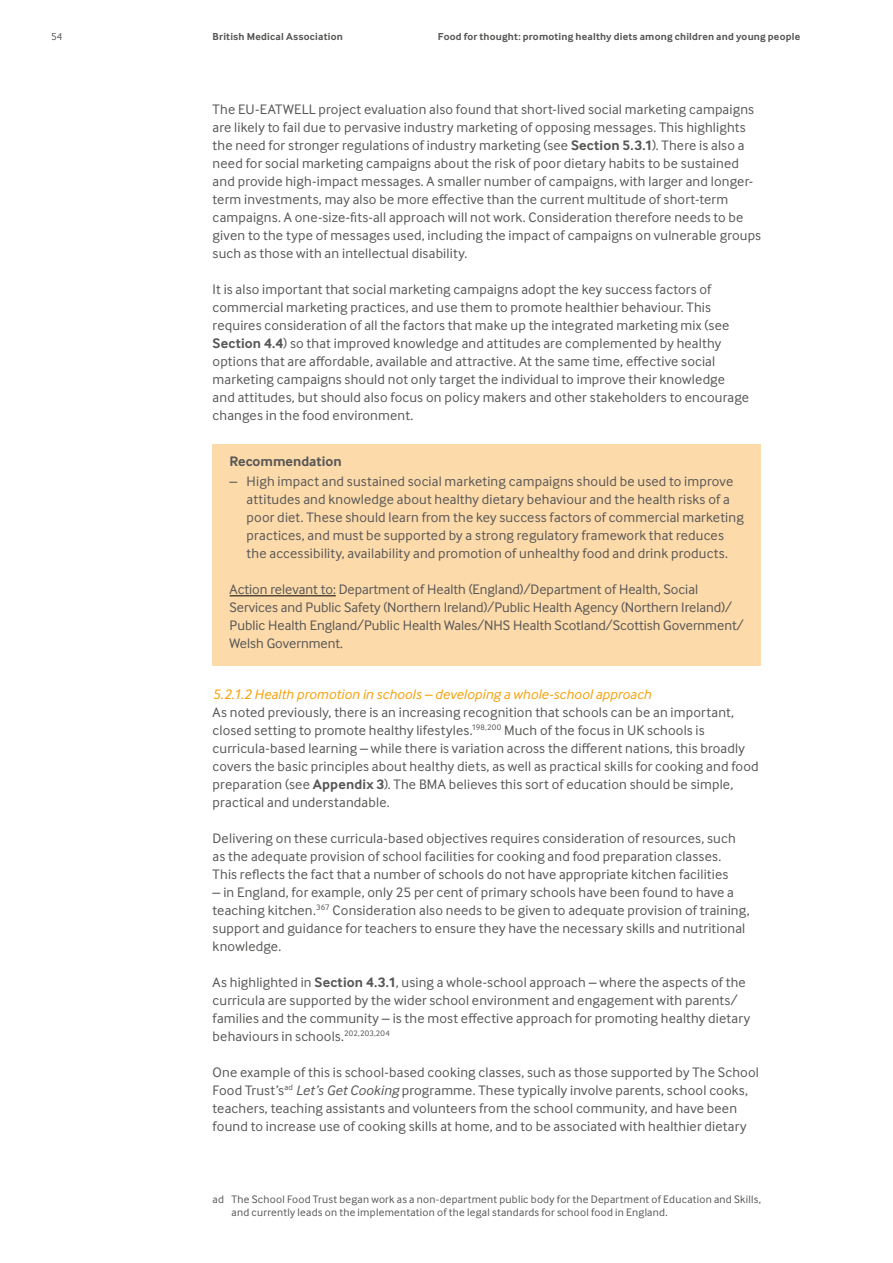
<style>
.page{position:relative;width:893px;height:1263px;background:#fff}
.page>*{position:absolute;margin:0;border:0;box-sizing:border-box;transform-origin:0 0}
.t1{font:14.25px/18px "Inter Face";letter-spacing:.01em;color:#575756}
.t2{font:italic 14.25px "Inter Face";letter-spacing:.01em;color:#f69f07}
.t3{font:700 14.25px "Inter Face";color:#575756}
.t4{font:11.25px/13.5px "Inter Face";letter-spacing:.02em;color:#575756}
.t5{font:700 10.5px "Inter Face";letter-spacing:.02em;color:#575756}
.t6{font:10.5px "Inter Face";color:#575756}
.s1{font-weight:700}
.s2{font-style:italic}
</style>
<div class="page">
<div style="left:213px;top:444px;width:548px;height:221px;background:#fddaaa"></div>
<hr style="left:230px;top:595px;width:106px;height:1px;background:#000">
<p class="t6" style="left:51px;top:31px;width:13px">54</p>
<p class="t5" style="left:213px;top:30px;width:132px">British Medical Association</p>
<p class="t5" style="left:438px;top:30px;width:364px">Food for thought: promoting healthy diets among children and young people</p>
<p class="t1" style="left:213px;top:100px;width:550px">The EU-EATWELL project evaluation also found that short-lived social marketing campaigns are likely to fail due to pervasive industry marketing of opposing messages. This highlights the need for stronger regulations of industry marketing (see <span class="s1">Section 5.3.1</span>). There is also a need for social marketing campaigns about the risk of poor dietary habits to be sustained and provide high-impact messages. A smaller number of campaigns, with larger and longer&shy;term investments, may also be more effective than the current multitude of short-term campaigns. A one-size-fits-all approach will not work. Consideration therefore needs to be given to the type of messages used, including the impact of campaigns on vulnerable groups such as those with an intellectual disability.</p>
<p class="t1" style="left:213px;top:280px;width:538px">It is also important that social marketing campaigns adopt the key success factors of commercial marketing practices, and use them to promote healthier behaviour. This requires consideration of all the factors that make up the integrated marketing mix (see <span class="s1">Section 4.4</span>) so that improved knowledge and attitudes are complemented by healthy options that are affordable, available and attractive. At the same time, effective social marketing campaigns should not only target the individual to improve their knowledge and attitudes, but should also focus on policy makers and other stakeholders to encourage changes in the food environment.</p>
<p class="t3" style="left:230px;top:453px;width:114px">Recommendation</p>
<p class="t1" style="left:247px;top:472px;width:499px;text-indent:-17px">– High impact and sustained social marketing campaigns should be used to improve attitudes and knowledge about healthy dietary behaviour and the health risks of a poor diet. These should learn from the key success factors of commercial marketing practices, and must be supported by a strong regulatory framework that reduces the accessibility, availability and promotion of unhealthy food and drink products.</p>
<p class="t1" style="left:230px;top:580px;width:515px">Action relevant to: Department of Health (England)/Department of Health, Social Services and Public Safety (Northern Ireland)/Public Health Agency (Northern Ireland)/ Public Health England/Public Health Wales/NHS Health Scotland/Scottish Government/ Welsh Government.</p>
<p class="t2" style="left:213px;top:686px;width:440px">5.2.1.2 Health promotion in schools – developing a whole-school approach</p>
<p class="t1" style="left:213px;top:703px;width:548px">As noted previously, there is an increasing recognition that schools can be an important, closed setting to promote healthy lifestyles.<sup>198,200</sup> Much of the focus in UK schools is curricula-based learning – while there is variation across the different nations, this broadly covers the basic principles about healthy diets, as well as practical skills for cooking and food preparation (see <span class="s1">Appendix 3</span>). The BMA believes this sort of education should be simple, practical and understandable.</p>
<p class="t1" style="left:213px;top:829px;width:525px">Delivering on these curricula-based objectives requires consideration of resources, such as the adequate provision of school facilities for cooking and food preparation classes.<br>This reflects the fact that a number of schools do not have appropriate kitchen facilities</p>
<p class="t1" style="left:213px;top:883px;width:539px">– in England, for example, only 25 per cent of primary schools have been found to have a teaching kitchen.<sup>367</sup> Consideration also needs to be given to adequate provision of training, support and guidance for teachers to ensure they have the necessary skills and nutritional knowledge.</p>
<p class="t1" style="left:213px;top:973px;width:539px">As highlighted in <span class="s1">Section 4.3.1</span>, using a whole-school approach – where the aspects of the curricula are supported by the wider school environment and engagement with parents/ families and the community – is the most effective approach for promoting healthy dietary behaviours in schools.<sup>202,203,204</sup></p>
<p class="t1" style="left:213px;top:1063px;width:548px">One example of this is school-based cooking classes, such as those supported by The School Food Trust’s<sup>ad</sup> <span class="s2">Let’s Get Cooking</span> programme. These typically involve parents, school cooks, teachers, teaching assistants and volunteers from the school community, and have been found to increase use of cooking skills at home, and to be associated with healthier dietary</p>
<p class="t4" style="left:232px;top:1192px;width:531px;text-indent:-19px">ad The School Food Trust began work as a non-department public body for the Department of Education and Skills, and currently leads on the implementation of the legal standards for school food in England.</p>
</div>
